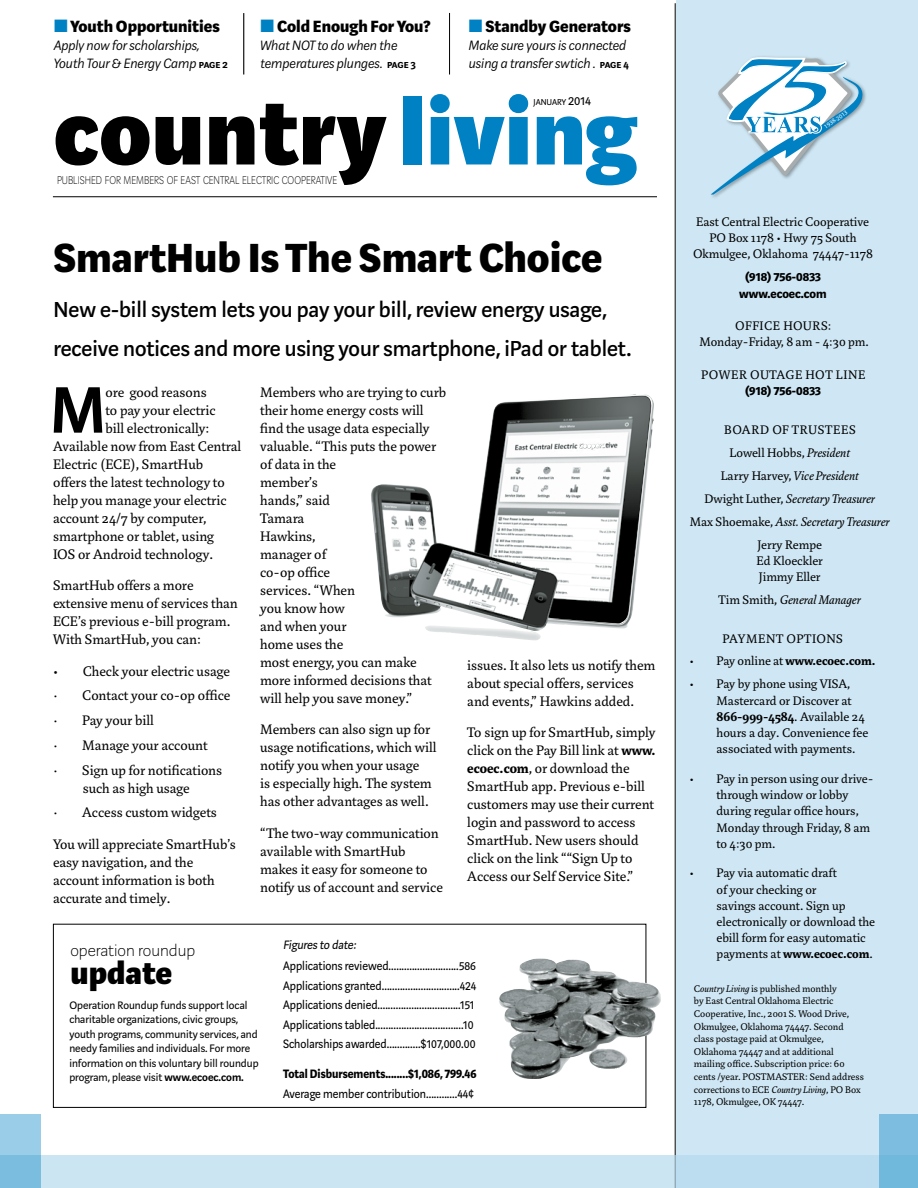
<style>
.page{position:relative;width:918px;height:1188px;background:#fff}
.page>*{position:absolute;margin:0;border:0;box-sizing:border-box;transform-origin:0 0}
.t1{font:900 100.5px "Marat Sans";color:#000}
.t2{font:600 72.6px "Marat Sans";color:#000}
.t3{font:800 45px "Marat Sans";color:#000}
.t4{font:900 34.5px "Marat Sans";color:#000}
.t5{font:500 24px/39px "Marat Sans";color:#000}
.t6{font:800 18px "Marat Sans";color:#000}
.t7{font:100 18px "Marat Sans";color:#000}
.t8{font:15px/18px "Marat Pro";color:#000}
.t9{font:italic 300 15px/18px "Marat Sans";color:#000}
.t10{font:13.5px/16.2px "Marat Pro";color:#000}
.t11{font:13.5px/19.5px "Marat Sans";color:#000;scale:.93 1}
.t12{font:italic 13.5px "Marat Pro";color:#000}
.t13{font:700 13.5px/16.2px "Marat Sans";color:#000;text-align:center}
.t14{font:700 13.5px "Marat Sans";color:#000;scale:.93 1}
.t15{font:700 13.5px "Marat Pro";color:#000}
.t16{font:13.5px "Marat Pro";letter-spacing:.05em;color:#000}
.t17{font:100 12.45px "Marat Sans";color:#000;scale:.83 1}
.t18{font:12px/14.4px "Marat Sans";color:#000}
.t19{font:10.5px/12.6px "Marat Pro";color:#000}
.t20{font:9.45px "Marat Sans";color:#000}
.t21{font:6.15px "Myriad Pro";color:#fff}
.s1{color:#0081c3}
.s2{font-family:"Marat Sans Demibold Small Caps";font-weight:400;font-style:normal;font-size:12px}
.s3{font-size:13.5px}
.s4{font-weight:700}
.s5{font-weight:600}
.s6{font-style:italic}
.s7{font-style:normal}
.s8{font-weight:400}
</style>
<div class="page">
<div style="left:676px;top:0;width:242px;height:1188px;background:#cfe7f4"></div>
<hr style="left:53px;top:196px;width:604px;height:1px;background:#000">
<hr style="left:243px;top:13px;width:1px;height:62px;background:#000">
<hr style="left:449px;top:13px;width:1px;height:62px;background:#000">
<hr style="left:675px;top:3px;width:1px;height:1185px;background:#000">
<div style="left:0;top:1155px;width:918px;height:33px;background:linear-gradient(to right,#d2e8f4,#bedeef)"></div>
<svg style="left:0;top:1115px;width:41px;height:73px;background:#8bc5e3"></svg>
<svg style="left:711px;top:56px;width:152px;height:139px"></svg>
<div style="left:53px;top:924px;width:593px;height:184px;border:1px solid #000"></div>
<img style="left:499px;top:958px;width:162px;height:121px">
<img style="left:371px;top:394px;width:283px;height:237px">
<div style="left:879px;top:1115px;width:39px;height:73px;background:#7dbee0"></div>
<p class="t6" style="left:54px;top:17px;width:167px"><span class="s1">■</span>Youth Opportunities</p>
<p class="t9" style="left:54px;top:36px;width:175px">Apply now for scholarships,<br>Youth Tour &amp; Energy Camp <span class="s2">page 2</span></p>
<p class="t6" style="left:261px;top:16px;width:171px"><span class="s1">■</span> Cold Enough For You?</p>
<p class="t9" style="left:261px;top:36px;width:157px">What NOT to do when the temperatures plunges. <span class="s2">page 3</span></p>
<p class="t6" style="left:469px;top:16px;width:163px"><span class="s1">■</span> Standby Generators</p>
<p class="t9" style="left:469px;top:36px;width:162px">Make sure yours is connected using a transfer swtich . <span class="s2">page 4</span></p>
<h1 class="t1" style="left:54px;top:78px;width:585px">country <span class="s1">living</span></h1>
<p class="t20" style="left:534px;top:97px;width:59px">january <span class="s3">2014</span></p>
<p class="t17" style="left:57px;top:174px;width:339px">PUBLISHED FOR MEMBERS OF EAST CENTRAL ELECTRIC COOPERATIVE</p>
<h3 class="t3" style="left:53px;top:234px;width:550px">SmartHub Is The Smart Choice</h3>
<h3 class="t5" style="left:53px;top:290px;width:580px">New e-bill system lets you pay your bill, review energy usage, receive notices and more using your smartphone, iPad or tablet.</h3>
<h2 class="t2" style="left:50px;top:372px;width:58px">M</h2>
<p class="t8" style="left:105px;top:383px;width:103px">ore good reasons</p>
<p class="t8" style="left:260px;top:383px;width:188px">Members who are trying to curb their home energy costs will find the usage data especially valuable. “This puts the power of data in the<br>member’s<br>hands,” said<br>Tamara<br>Hawkins,<br>manager of<br>co-op office<br>services. “When<br>you know how<br>and when your<br>home uses the<br>most energy, you can make more informed decisions that will help you save money.”</p>
<p class="t8" style="left:260px;top:721px;width:178px">Members can also sign up for usage notifications, which will notify you when your usage<br>is especially high. The system has other advantages as well.</p>
<p class="t8" style="left:260px;top:824px;width:184px">“The two-way communication available with SmartHub makes it easy for someone to notify us of account and service</p>
<p class="t8" style="left:105px;top:401px;width:111px">to pay your electric</p>
<p class="t8" style="left:105px;top:419px;width:106px">bill electronically:</p>
<p class="t8" style="left:53px;top:437px;width:190px">Available now from East Central</p>
<p class="t8" style="left:53px;top:455px;width:152px">Electric (ECE), SmartHub</p>
<p class="t8" style="left:53px;top:473px;width:173px">offers the latest technology to</p>
<p class="t8" style="left:53px;top:491px;width:175px">help you manage your electric</p>
<p class="t8" style="left:53px;top:509px;width:155px">account 24/7 by computer,</p>
<p class="t8" style="left:53px;top:527px;width:163px">smartphone or tablet, using</p>
<p class="t8" style="left:53px;top:545px;width:162px">IOS or Android technology.</p>
<p class="t8" style="left:53px;top:577px;width:186px">SmartHub offers a more extensive menu of services than<br>ECE’s previous e-bill program.<br>With SmartHub, you can:</p>
<p class="t8" style="left:53px;top:659px;width:179px;line-height:24.8px">• Check your electric usage · Contact your co-op office · Pay your bill<br>· Manage your account<br>· Sign up for notifications</p>
<p class="t8" style="left:53px;top:776px;width:165px;line-height:24.8px;text-align:center">such as high usage<br>· Access custom widgets</p>
<p class="t8" style="left:53px;top:835px;width:184px">You will appreciate SmartHub’s easy navigation, and the account information is both accurate and timely.</p>
<p class="t8" style="left:467px;top:656px;width:190px">issues. It also lets us notify them about special offers, services and events,” Hawkins added.</p>
<p class="t8" style="left:467px;top:724px;width:190px">To sign up for SmartHub, simply click on the Pay Bill link at <span class="s4">www. ecoec.com</span>, or download the<br>SmartHub app. Previous e-bill customers may use their current login and password to access<br>SmartHub. New users should click on the link ““Sign Up to<br>Access our Self Service Site.”</p>
<p class="t7" style="left:70px;top:941px;width:126px">operation roundup</p>
<h3 class="t4" style="left:70px;top:955px;width:103px">update</h3>
<p class="t18" style="left:69px;top:998px;width:191px">Operation Roundup funds support local charitable organizations, civic groups, youth programs, community services, and needy families and individuals. For more information on this voluntary bill roundup program, please visit <span class="s5">www.ecoec.com.</span></p>
<p class="t11" style="left:283px;top:935px;width:209px;line-height:21px">Figures to date:<br>Applications reviewed...........................586</p>
<p class="t11" style="left:283px;top:976px;width:209px">Applications granted..............................424<br>Applications denied................................151<br>Applications tabled..................................10<br>Scholarships awarded.............$107,000.00</p>
<p class="t14" style="left:283px;top:1067px;width:209px">Total Disbursements........$1,086, 799.46</p>
<p class="t11" style="left:283px;top:1084px;width:207px">Average member contribution............44¢</p>
<p class="t21" style="left:823px;top:124px;width:29px;rotate:-34deg">1938-2013</p>
<p class="t10" style="left:693px;top:214px;width:181px;text-align:center">East Central Electric Cooperative<br>PO Box 1178 • Hwy 75 South<br>Okmulgee, Oklahoma 74447-1178</p>
<p class="t13" style="left:739px;top:269px;width:89px">(918) 756-0833 www.ecoec.com</p>
<p class="t10" style="left:735px;top:318px;width:32px">Office</p>
<p class="t10" style="left:699px;top:318px;width:171px;text-indent:84px">hours:<br>Monday-Friday, 8 am - 4:30 pm.</p>
<p class="t10" style="left:701px;top:366px;width:19px">Power</p>
<p class="t16" style="left:750px;top:367px;width:115px">Outage Hot line</p>
<p class="t13" style="left:745px;top:383px;width:77px">(918) 756-0833</p>
<p class="t10" style="left:724px;top:422px;width:18px">Board</p>
<p class="t10" style="left:772px;top:422px;width:54px">of Trustees</p>
<p class="t10" style="left:729px;top:445px;width:122px">Lowell Hobbs, <span class="s6">President</span></p>
<p class="t12" style="left:721px;top:468px;width:140px"><span class="s7">Larry Harvey,</span> Vice President</p>
<p class="t12" style="left:705px;top:491px;width:172px"><span class="s7">Dwight Luther,</span> Secretary Treasurer</p>
<p class="t12" style="left:690px;top:514px;width:201px"><span class="s7">Max Shoemake,</span> Asst. Secretary Treasurer</p>
<p class="t10" style="left:757px;top:536px;width:66px">Jerry Rempe</p>
<p class="t10" style="left:757px;top:553px;width:68px">Ed Kloeckler<br>Jimmy Eller</p>
<p class="t12" style="left:719px;top:592px;width:144px"><span class="s7">Tim Smith,</span> General Manager</p>
<p class="t10" style="left:723px;top:630px;width:73px">payme ntoptio</p>
<p class="t10" style="left:826px;top:630px;width:17px">ns</p>
<p class="t15" style="left:690px;top:653px;width:187px"><span class="s8">• Pay online at</span> www.ecoec.com.</p>
<p class="t10" style="left:717px;top:676px;width:153px;text-indent:-27px">• Pay by phone using VISA,<br>Mastercard or Discover at<br><span class="s4">866-999-4584</span>. Available 24 hours a day. Convenience fee associated with payments.</p>
<p class="t10" style="left:717px;top:771px;width:158px;text-indent:-27px">• Pay in person using our drive&shy;through window or lobby during regular office hours,<br>Monday through Friday, 8 am to 4:30 pm.</p>
<p class="t10" style="left:717px;top:865px;width:160px;text-indent:-27px">• Pay via automatic draft<br>of your checking or<br>savings account. Sign up electronically or download the ebill form for easy automatic payments at <span class="s4">www.ecoec.com</span>.</p>
<p class="t19" style="left:694px;top:982px;width:172px">C<span class="s6">ountry Living</span> is published monthly<br>by East Central Oklahoma Electric Cooperative, Inc., 2001 S. Wood Drive, Okmulgee, Oklahoma 74447. Second class postage paid at Okmulgee, Oklahoma 74447 and at additional mailing office. Subscription price: 60 cents /year. POSTMASTER: Send address corrections to ECE <span class="s6">Country Living</span>, PO Box 1178, Okmulgee, OK 74447.</p>
</div>
